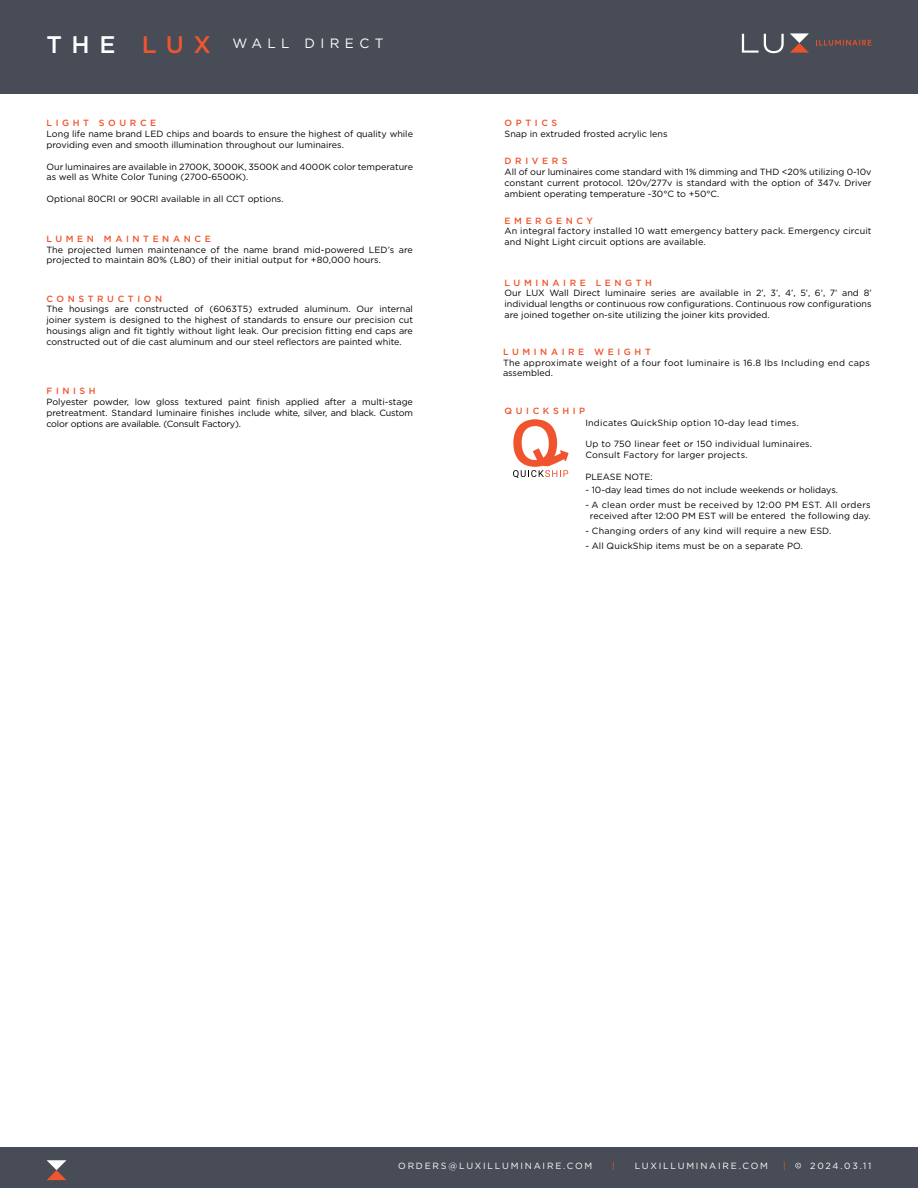
<style>
.page{position:relative;width:918px;height:1188px;background:#fff}
.page>*{position:absolute;margin:0;border:0;box-sizing:border-box;transform-origin:0 0}
.t1{font:13.5px "Gotham";letter-spacing:.4em;color:#fff}
.t2{font:9px/10.8px "Gotham";color:#000}
.t3{font:9px/10.8px "Gotham";letter-spacing:.03em;color:#000}
.t4{font:9px "Gotham";letter-spacing:.02em;color:#000}
.t5{font:500 9px "Gotham";letter-spacing:.4em;color:#f0542c}
.t6{font:9px "Gotham";letter-spacing:.2em;color:#fff}
.t7{font:9px "Gotham";letter-spacing:.025em;color:#000}
.t8{font:9px "Gotham";color:#f0542c}
.s1{font-weight:500;font-size:24px}
.s2{font-weight:500;font-size:24px;color:#f0552f}
</style>
<div class="page">
<div style="left:0;top:0;width:918px;height:94px;background:#474c56"></div>
<div style="left:0;top:1148px;width:918px;height:40px;background:#474c56"></div>
<svg style="left:816px;top:40px;width:55px;height:6px"></svg>
<svg style="left:742px;top:34px;width:42px;height:19px"></svg>
<svg style="left:790px;top:33px;width:19px;height:20px"></svg>
<svg style="left:47px;top:1160px;width:19px;height:20px"></svg>
<svg style="left:795px;top:1163px;width:6px;height:5px"></svg>
<svg style="left:513px;top:419px;width:56px;height:59px"></svg>
<h1 class="t1" style="left:46px;top:36px;width:339px"><span class="s1">THE</span> <span class="s2">LUX</span> WALL DIRECT</h1>
<p class="t5" style="left:46px;top:117px;width:111px">LIGHT SOURCE</p>
<p class="t2" style="left:46px;top:129px;width:368px">Long life name brand LED chips and boards to ensure the highest of quality while providing even and smooth illumination throughout our luminaires.</p>
<p class="t2" style="left:46px;top:161px;width:368px">Our luminaires are available in 2700K, 3000K, 3500K and 4000K color temperature as well as White Color Tuning (2700-6500K).</p>
<p class="t2" style="left:46px;top:193px;width:239px">Optional 80CRI or 90CRI available in all CCT options.</p>
<p class="t5" style="left:46px;top:233px;width:166px">LUMEN MAINTENANCE</p>
<p class="t2" style="left:46px;top:244px;width:368px">The projected lumen maintenance of the name brand mid-powered LED’s are projected to maintain 80% (L80) of their initial output for +80,000 hours.</p>
<p class="t5" style="left:46px;top:293px;width:117px">CONSTRUCTION</p>
<p class="t2" style="left:46px;top:304px;width:368px;text-align:justify">The housings are constructed of (6063T5) extruded aluminum. Our internal joiner system is designed to the highest of standards to ensure our precision cut housings align and fit tightly without light leak. Our precision fitting end caps are constructed out of die cast aluminum and our steel reflectors are painted white.</p>
<p class="t5" style="left:46px;top:385px;width:51px">FINISH</p>
<p class="t2" style="left:46px;top:396px;width:368px;text-align:justify">Polyester powder, low gloss textured paint finish applied after a multi-stage pretreatment. Standard luminaire finishes include white, silver, and black. Custom color options are available. (Consult Factory).</p>
<p class="t5" style="left:505px;top:117px;width:54px">OPTICS</p>
<p class="t2" style="left:505px;top:128px;width:164px">Snap in extruded frosted acrylic lens</p>
<p class="t5" style="left:505px;top:155px;width:65px">DRIVERS</p>
<p class="t2" style="left:505px;top:166px;width:368px;text-align:justify">All of our luminaires come standard with 1% dimming and THD &lt;20% utilizing 0-10v constant current protocol. 120v/277v is standard with the option of 347v. Driver ambient operating temperature -30°C to +50°C.</p>
<p class="t5" style="left:505px;top:214px;width:90px">EMERGENCY</p>
<p class="t2" style="left:505px;top:226px;width:368px">An integral factory installed 10 watt emergency battery pack. Emergency circuit and Night Light circuit options are available.</p>
<p class="t5" style="left:505px;top:277px;width:149px">LUMINAIRE LENGTH</p>
<p class="t2" style="left:505px;top:288px;width:368px;text-align:justify">Our LUX Wall Direct luminaire series are available in 2’, 3’, 4’, 5’, 6’, 7’ and 8’ individual lengths or continuous row configurations. Continuous row configurations are joined together on-site utilizing the joiner kits provided.</p>
<p class="t5" style="left:503px;top:346px;width:149px">LUMINAIRE WEIGHT</p>
<p class="t3" style="left:503px;top:357px;width:368px">The approximate weight of a four foot luminaire is 16.8 lbs Including end caps assembled.</p>
<p class="t5" style="left:505px;top:405px;width:82px">QUICKSHIP</p>
<p class="t7" style="left:585px;top:417px;width:215px">Indicates QuickShip option 10-day lead times.</p>
<p class="t4" style="left:585px;top:439px;width:228px">Up to 750 linear feet or 150 individual luminaires.</p>
<p class="t4" style="left:585px;top:450px;width:164px">Consult Factory for larger projects.</p>
<p class="t2" style="left:585px;top:471px;width:69px">PLEASE NOTE:</p>
<p class="t2" style="left:585px;top:484px;width:254px">- 10-day lead times do not include weekends or holidays.</p>
<p class="t3" style="left:585px;top:499px;width:287px">- A clean order must be received by 12:00 PM EST. All orders</p>
<p class="t2" style="left:590px;top:510px;width:282px">received after 12:00 PM EST will be entered the following day.</p>
<p class="t4" style="left:585px;top:526px;width:247px">- Changing orders of any kind will require a new ESD.</p>
<p class="t2" style="left:585px;top:540px;width:219px">- All QuickShip items must be on a separate PO.</p>
<p class="t6" style="left:398px;top:1161px;width:196px">ORDERS@LUXILLUMINAIRE.COM</p>
<p class="t8" style="left:612px;top:1161px;width:4px">|</p>
<p class="t6" style="left:635px;top:1161px;width:135px">LUXILLUMINAIRE.COM</p>
<p class="t8" style="left:783px;top:1161px;width:4px">|</p>
<p class="t6" style="left:810px;top:1161px;width:63px">2024.03.11</p>
</div>
